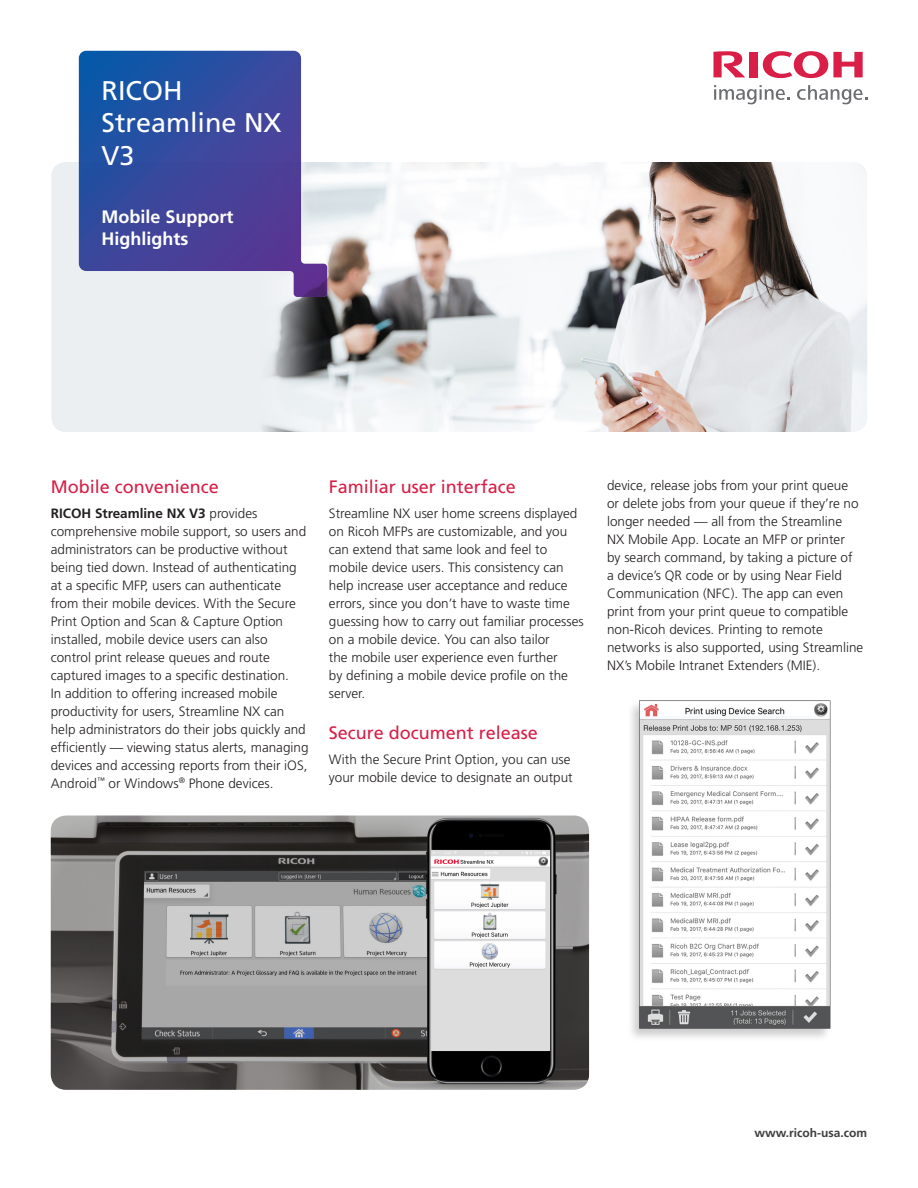
<style>
.page{position:relative;width:918px;height:1188px;background:#fff}
.page>*{position:absolute;margin:0;border:0;box-sizing:border-box;transform-origin:0 0}
.Balloon_Text-_Large{font:27px/32.4px "Frutiger LT Std";color:#fff}
.H3_-_Red{font:18px "Frutiger LT Std";color:#d91e47}
.Balloon_Text-_Small{font:700 18px/21.6px "Frutiger LT Std";color:#fff}
.Body{font:300 13.5px/18px "Frutiger LT Std";color:#231f20}
.t1{font:700 12px "Frutiger LT Std";color:#3e3e3f}
.s1{font-weight:700}
</style>
<div class="page">
<svg style="left:763px;top:51px;width:100px;height:27px"></svg>
<div style="left:749px;top:52px;width:9px;height:25px;background:#d91e47"></div>
<svg style="left:714px;top:51px;width:31px;height:26px"></svg>
<svg style="left:714px;top:85px;width:76px;height:20px"></svg>
<svg style="left:797px;top:85px;width:70px;height:20px"></svg>
<img style="left:631px;top:700px;width:200px;height:338px">
<img style="left:51px;top:816px;width:538px;height:274px">
<img style="left:51px;top:162px;width:816px;height:270px">
<svg style="left:79px;top:51px;width:248px;height:246px;background:#5966ad"></svg>
<p class="Balloon_Text-_Large" style="left:102px;top:74px;width:82px">RICOH</p>
<p class="Balloon_Text-_Large" style="left:102px;top:107px;width:182px">Streamline NX<br>V3</p>
<p class="Balloon_Text-_Small" style="left:102px;top:206px;width:134px">Mobile Support<br>Highlights</p>
<p class="H3_-_Red" style="left:51px;top:476px;width:170px">Mobile convenience</p>
<p class="Body" style="left:51px;top:504px;width:259px"><span class="s1">RICOH Streamline NX V3</span> provides comprehensive mobile support, so users and administrators can be productive without being tied down. Instead of authenticating at a specific MFP, users can authenticate from their mobile devices. With the Secure Print Option and Scan &amp; Capture Option installed, mobile device users can also control print release queues and route captured images to a specific destination.<br>In addition to offering increased mobile productivity for users, Streamline NX can help administrators do their jobs quickly and efficiently — viewing status alerts, managing devices and accessing reports from their iOS, Android<sup>™</sup> or Windows<sup>®</sup> Phone devices.</p>
<p class="H3_-_Red" style="left:329px;top:476px;width:189px">Familiar user interface</p>
<p class="Body" style="left:329px;top:504px;width:256px">Streamline NX user home screens displayed on Ricoh MFPs are customizable, and you can extend that same look and feel to mobile device users. This consistency can help increase user acceptance and reduce errors, since you don’t have to waste time guessing how to carry out familiar processes on a mobile device. You can also tailor<br>the mobile user experience even further<br>by defining a mobile device profile on the server.</p>
<p class="H3_-_Red" style="left:329px;top:723px;width:211px">Secure document release</p>
<p class="Body" style="left:329px;top:751px;width:245px">With the Secure Print Option, you can use your mobile device to designate an output</p>
<p class="Body" style="left:607px;top:476px;width:258px">device, release jobs from your print queue or delete jobs from your queue if they’re no longer needed — all from the Streamline<br>NX Mobile App. Locate an MFP or printer<br>by search command, by taking a picture of<br>a device’s QR code or by using Near Field Communication (NFC). The app can even print from your print queue to compatible non-Ricoh devices. Printing to remote networks is also supported, using Streamline NX’s Mobile Intranet Extenders (MIE).</p>
<p class="t1" style="left:755px;top:1126px;width:114px">www.ricoh-usa.com</p>
</div>
